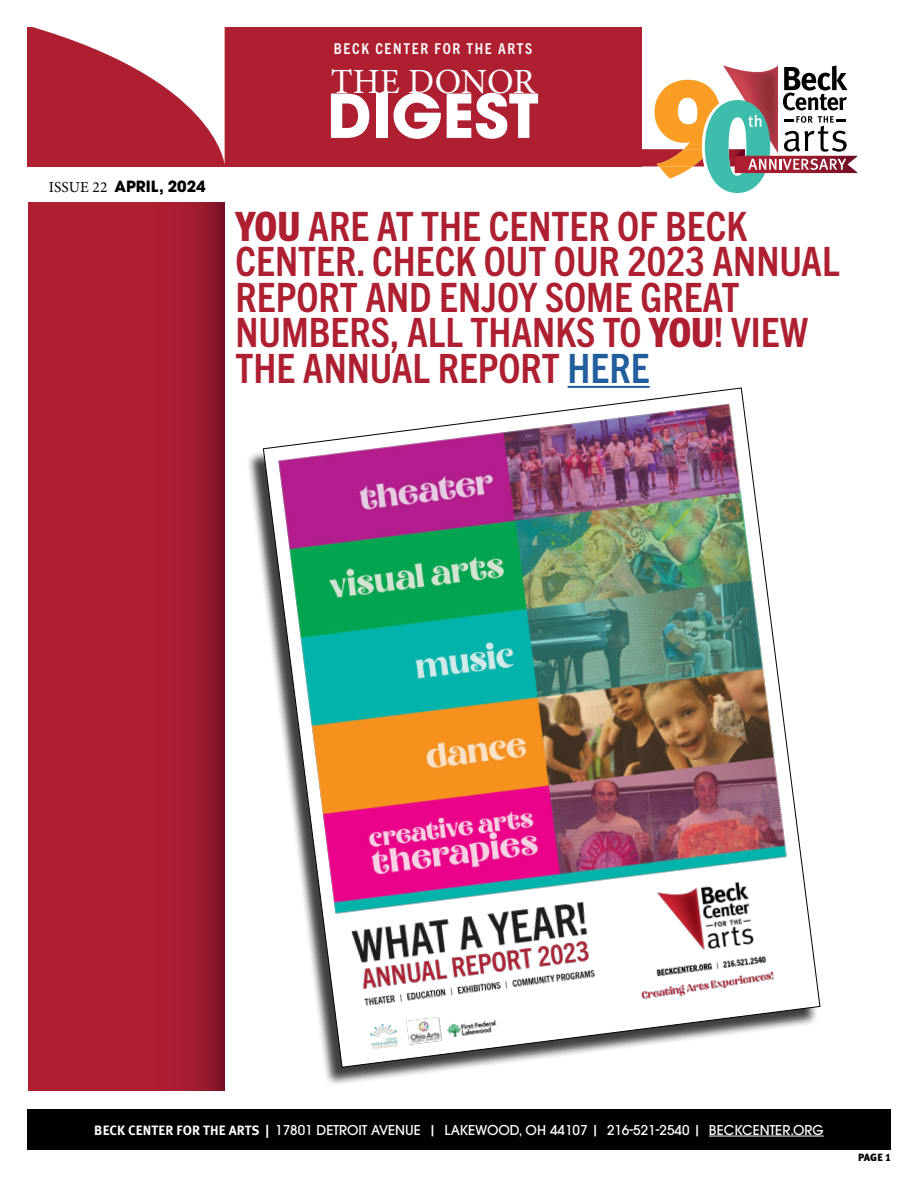
<style>
.page{position:relative;width:918px;height:1188px;background:#fff}
.page>*{position:absolute;margin:0;border:0;box-sizing:border-box;transform-origin:0 0}
.t1{font:700 60px "ITC Avant Garde Pro";color:#fff}
.t2{font:700 condensed 40.5px/35.5px "Trade Gothic Next LT Pro";color:#ad1f31}
.t3{font:35.4px "Minion Pro";letter-spacing:-.005em;color:#fff}
.t4{font:700 15.3px "ITC Avant Garde Pro";color:#000}
.t5{font:700 condensed 15px "Trade Gothic Next LT Pro";letter-spacing:.11em;color:#fff}
.t6{font:500 13.5px "ITC Avant Garde Pro";color:#fff}
.t7{font:900 10.5px "Meta Pro";color:#000}
.s1{font-family:"Minion Pro";font-weight:400}
.s2{font-weight:800}
.s3{color:#215e9e}
.s4{font-family:"Meta Pro";font-weight:700}
</style>
<div class="page">
<div style="left:27px;top:27px;width:615px;height:139px;background:#ad1f31"></div>
<div style="left:27px;top:1109px;width:864px;height:41px;background:#000"></div>
<hr style="left:709px;top:1136px;width:115px;height:1px;background:#fff">
<svg style="left:642px;top:65px;width:215px;height:128px"></svg>
<svg style="left:32px;top:27px;width:193px;height:137px"></svg>
<div style="left:246px;top:391px;width:572px;height:696px;background:#000;opacity:.75"></div>
<img style="left:263px;top:387px;width:558px;height:681px">
<hr style="left:568px;top:386px;width:82px;height:2px;background:#215e9e">
<svg style="left:28px;top:203px;width:197px;height:888px;background:#a71d2f"></svg>
<p class="t4" style="left:49px;top:176px;width:159px"><span class="s1">ISSUE 22</span> APRIL, 2024</p>
<p class="t5" style="left:334px;top:38px;width:200px">BECK CENTER FOR THE ARTS</p>
<p class="t3" style="left:331px;top:58px;width:206px">THE DONOR</p>
<h1 class="t1" style="left:328px;top:76px;width:213px">DIGEST</h1>
<p class="t2" style="left:235px;top:206px;width:606px"><span class="s2">YOU</span> ARE AT THE CENTER OF BECK<br>CENTER. CHECK OUT OUR 2023 ANNUAL<br>REPORT AND ENJOY SOME GREAT<br>NUMBERS, ALL THANKS TO <span class="s2">YOU</span>! VIEW<br>THE ANNUAL REPORT <span class="s3">HERE</span></p>
<p class="t6" style="left:94px;top:1121px;width:731px"><span class="s4">BECK CENTER FOR THE ARTS |</span> 17801 DETROIT AVENUE | LAKEWOOD, OH 44107 | 216-521-2540 | BECKCENTER.ORG</p>
<p class="t7" style="left:858px;top:1149px;width:34px">PAGE 1</p>
</div>
